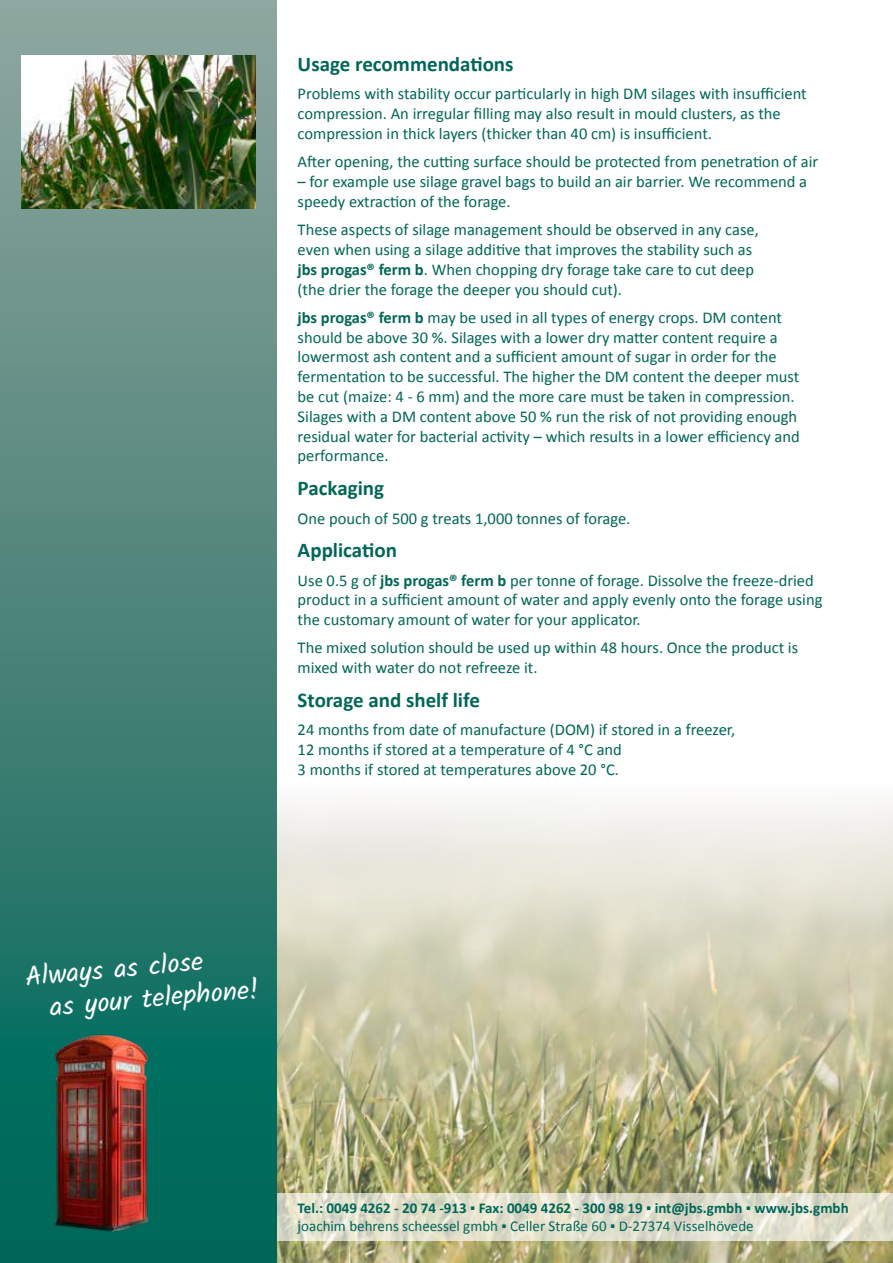
<style>
.page{position:relative;width:893px;height:1263px;background:#fff}
.page>*{position:absolute;margin:0;border:0;box-sizing:border-box;transform-origin:0 0}
.t1{font:27px/32.4px "Kalam";color:#fff}
.t2{font:700 21px "Calibri";color:#006657}
.t3{font:16.5px/19.8px "Calibri";color:#006657}
.t4{font:700 15px/18px "Calibri";color:#006657}
.s1{font-weight:700}
.s2{font-weight:400}
</style>
<div class="page">
<img style="left:276px;top:672px;width:617px;height:591px">
<svg style="left:276px;top:1193px;width:617px;height:48px;background:#dfdecc"></svg>
<div style="left:0;top:0;width:276px;height:1263px;background:linear-gradient(to bottom,#95a59d,#006455)"></div>
<img style="left:22px;top:1026px;width:164px;height:214px">
<img style="left:21px;top:55px;width:234px;height:153px">
<p class="t2" style="left:298px;top:51px;width:217px">Usage recommendations</p>
<p class="t3" style="left:298px;top:84px;width:511px">Problems with stability occur particularly in high DM silages with insufficient compression. An irregular filling may also result in mould clusters, as the compression in thick layers (thicker than 40 cm) is insufficient.</p>
<p class="t3" style="left:298px;top:152px;width:522px">After opening, the cutting surface should be protected from penetration of air</p>
<p class="t3" style="left:298px;top:172px;width:511px">– for example use silage gravel bags to build an air barrier. We recommend a speedy extraction of the forage.</p>
<p class="t3" style="left:298px;top:220px;width:463px">These aspects of silage management should be observed in any case, even when using a silage additive that improves the stability such as <span class="s1">jbs progas® ferm b</span>. When chopping dry forage take care to cut deep (the drier the forage the deeper you should cut).</p>
<p class="t3" style="left:298px;top:308px;width:504px"><span class="s1">jbs progas® ferm b</span> may be used in all types of energy crops. DM content should be above 30 %. Silages with a lower dry matter content require a lowermost ash content and a sufficient amount of sugar in order for the fermentation to be successful. The higher the DM content the deeper must be cut (maize: 4 - 6 mm) and the more care must be taken in compression.<br>Silages with a DM content above 50 % run the risk of not providing enough residual water for bacterial activity – which results in a lower efficiency and performance.</p>
<p class="t2" style="left:298px;top:475px;width:88px">Packaging</p>
<p class="t3" style="left:298px;top:508px;width:334px">One pouch of 500 g treats 1,000 tonnes of forage.</p>
<p class="t2" style="left:298px;top:537px;width:101px">Application</p>
<p class="t3" style="left:298px;top:570px;width:526px">Use 0.5 g of <span class="s1">jbs progas® ferm b</span> per tonne of forage. Dissolve the freeze-dried product in a sufficient amount of water and apply evenly onto the forage using the customary amount of water for your applicator.</p>
<p class="t3" style="left:298px;top:638px;width:502px">The mixed solution should be used up within 48 hours. Once the product is mixed with water do not refreeze it.</p>
<p class="t2" style="left:298px;top:686px;width:184px">Storage and shelf life</p>
<p class="t3" style="left:298px;top:720px;width:439px">24 months from date of manufacture (DOM) if stored in a freezer,<br>12 months if stored at a temperature of 4 °C and<br>3 months if stored at temperatures above 20 °C.</p>
<h1 class="t1" style="left:46px;top:960px;width:212px;text-indent:-22px;rotate:-5deg">Always as close<br>as your telephone!</h1>
<p class="t4" style="left:298px;top:1198px;width:553px">Tel.: 0049 4262 - 20 74 -913 <span class="s2">▪</span> Fax: 0049 4262 - 300 98 19 <span class="s2">▪</span> int@jbs.gmbh <span class="s2">▪</span> www.jbs.gmbh <span class="s2">joachim behrens scheessel gmbh ▪ Celler Straße 60 ▪ D-27374 Visselhövede</span></p>
</div>
